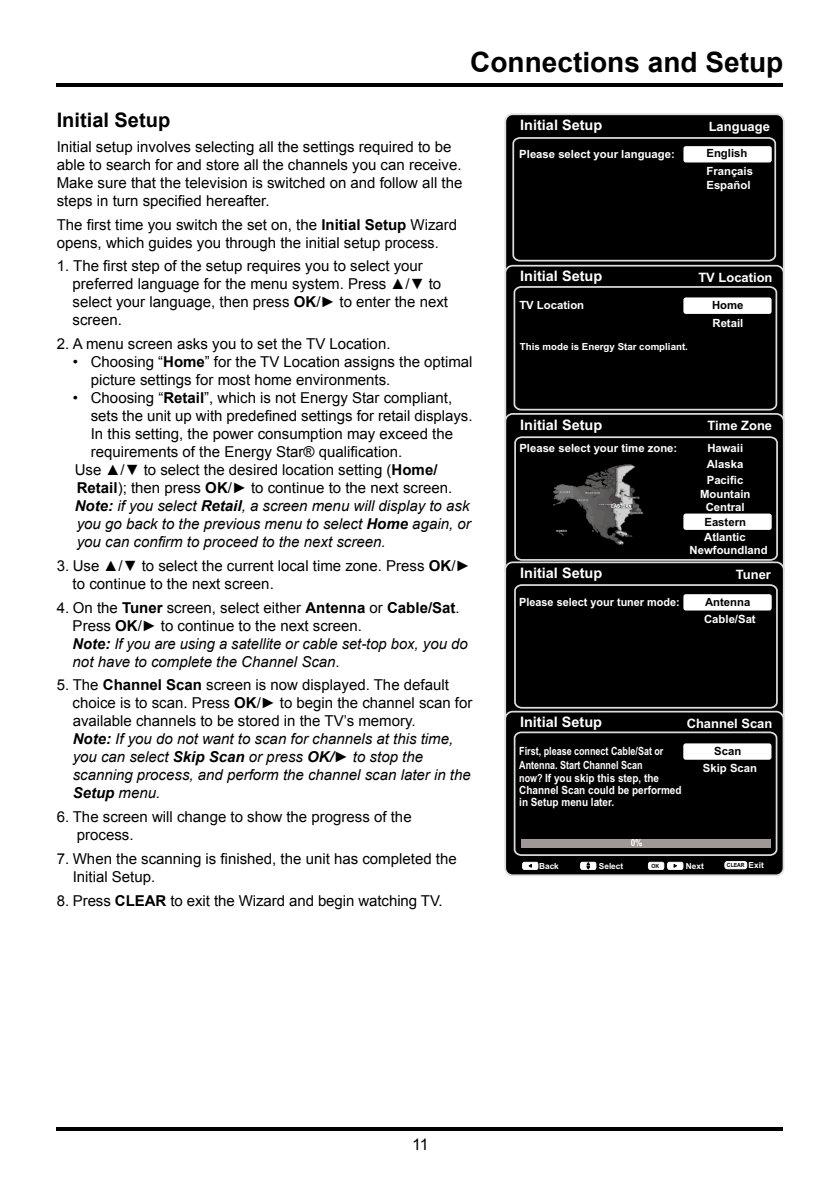
<style>
.page{position:relative;width:840px;height:1191px;background:#fff}
.page>*{position:absolute;margin:0;border:0;box-sizing:border-box;transform-origin:0 0}
.t1{font:700 28px "Arial";color:#000}
.t2{font:700 20px "Arial";color:#000}
.t3{font:16px "Arial";color:#000}
.t4{font:15px/18px "Arial";color:#000}
.t5{font:italic 15px/18px "Arial";color:#000}
.t6{font:700 14.4px "Arial";color:#fff}
.t7{font:700 13px "Arial";color:#fff}
.t8{font:700 11.4px/16.4px "Arial";color:#fff}
.t9{font:700 11.4px/13.6px "Arial";color:#fff;scale:.79 1}
.t10{font:700 11.4px/12.6px "Arial";color:#fff;scale:.88 1}
.t11{font:700 11.4px "Arial";color:#000}
.t12{font:700 11.4px "Arial";color:#fff;scale:.96 1}
.t13{font:700 9.8px "Arial";color:#fff}
.t14{font:700 9.8px "Arial";color:#fff;scale:.84 1}
.t15{font:700 8.4px "Arial";color:#fff}
.t16{font:700 5.6px "Arial";color:#000;scale:.91 1}
.t17{font:700 5.6px "Arial";color:#fff;scale:.75 1}
.s1{font-weight:700}
.s2{font-style:normal}
.s3{font-weight:700;font-style:normal}
.s4{font-weight:700;font-style:italic}
.s5{font-style:italic}
.s6{font-size:8.4px;color:#fff}
</style>
<div class="page">
<hr style="left:57px;top:83px;width:725px;height:4px;background:#000">
<hr style="left:57px;top:1127px;width:725px;height:3px;background:#000">
<div style="left:505px;top:114px;width:278px;height:164px;background:#000;border-radius:7px"></div>
<div style="left:504px;top:113px;width:280px;height:166px;border:2px solid #dcdddd;border-radius:7px"></div>
<svg style="left:511px;top:137px;width:265px;height:128px"></svg>
<div style="left:505px;top:266px;width:278px;height:163px;background:#000;border-radius:7px"></div>
<div style="left:504px;top:265px;width:280px;height:165px;border:2px solid #dcdddd;border-radius:7px"></div>
<svg style="left:513px;top:286px;width:264px;height:125px"></svg>
<svg style="left:504px;top:413px;width:280px;height:148px"></svg>
<svg style="left:514px;top:436px;width:263px;height:125px;background:#1e1e1e"></svg>
<svg style="left:504px;top:561px;width:280px;height:166px;background:#0a0a0a"></svg>
<div style="left:683px;top:594px;width:88px;height:16px;background:#fff;border-radius:2px"></div>
<div style="left:505px;top:711px;width:278px;height:164px;background:#000;border-radius:7px"></div>
<div style="left:504px;top:711px;width:279px;height:165px;border:2px solid #dcdddd;border-radius:7px"></div>
<svg style="left:647px;top:862px;width:36px;height:7px"></svg>
<svg style="left:522px;top:862px;width:16px;height:7px"></svg>
<svg style="left:580px;top:862px;width:16px;height:7px"></svg>
<div style="left:724px;top:861px;width:22px;height:7px;background:#fff;border-radius:2px"></div>
<div style="left:724px;top:861px;width:22px;height:8px;border:1px solid #fff;border-radius:2px"></div>
<svg style="left:513px;top:731px;width:264px;height:125px"></svg>
<h1 class="t1" style="left:470px;top:44px;width:314px">Connections and Setup</h1>
<h2 class="t2" style="left:57px;top:106px;width:115px">Initial Setup</h2>
<p class="t4" style="left:57px;top:138px;width:407px">Initial setup involves selecting all the settings required to be able to search for and store all the channels you can receive.<br>Make sure that the television is switched on and follow all the steps in turn specified hereafter.</p>
<p class="t4" style="left:57px;top:216px;width:402px">The first time you switch the set on, the <span class="s1">Initial Setup</span> Wizard opens, which guides you through the initial setup process.</p>
<p class="t4" style="left:73px;top:257px;width:377px;text-indent:-16px">1. The first step of the setup requires you to select your preferred language for the menu system. Press ▲/▼ to select your language, then press <span class="s1">OK</span>/► to enter the next screen.</p>
<p class="t4" style="left:57px;top:335px;width:335px">2. A menu screen asks you to set the TV Location.</p>
<p class="t4" style="left:91px;top:353px;width:383px;text-indent:-18px">• Choosing “<span class="s1">Home</span>” for the TV Location assigns the optimal picture settings for most home environments.</p>
<p class="t4" style="left:73px;top:389px;width:380px">• Choosing “<span class="s1">Retail</span>”, which is not Energy Star compliant,</p>
<p class="t4" style="left:91px;top:407px;width:383px">sets the unit up with predefined settings for retail displays.</p>
<p class="t4" style="left:91px;top:425px;width:363px">In this setting, the power consumption may exceed the</p>
<p class="t4" style="left:91px;top:443px;width:313px">requirements of the Energy Star® qualification.</p>
<p class="t4" style="left:75px;top:461px;width:364px">Use ▲/▼ to select the desired location setting (<span class="s1">Home/</span></p>
<p class="t4" style="left:77px;top:479px;width:377px"><span class="s1">Retail</span>); then press <span class="s1">OK</span>/► to continue to the next screen.</p>
<p class="t5" style="left:75px;top:497px;width:396px"><span class="s1">Note:</span> if you select <span class="s1">Retail</span>, a screen menu will display to ask</p>
<p class="t5" style="left:77px;top:515px;width:395px">you go back to the previous menu to select <span class="s1">Home</span> again, or</p>
<p class="t5" style="left:77px;top:533px;width:310px">you can confirm to proceed to the next screen.</p>
<p class="t4" style="left:73px;top:557px;width:399px;text-indent:-16px">3. Use ▲/▼ to select the current local time zone. Press <span class="s1">OK</span>/► to continue to the next screen.</p>
<p class="t5" style="left:73px;top:598px;width:396px;text-indent:-16px"><span class="s2">4. On the</span> <span class="s3">Tuner</span> <span class="s2">screen, select either</span> <span class="s3">Antenna</span> <span class="s2">or</span> <span class="s3">Cable/Sat</span><span class="s2">.<br>Press</span> <span class="s3">OK</span><span class="s2">/► to continue to the next screen.<br></span><span class="s1">Note:</span> If you are using a satellite or cable set-top box, you do not have to complete the Channel Scan<span class="s2">.</span></p>
<p class="t4" style="left:73px;top:676px;width:401px;text-indent:-16px">5. The <span class="s1">Channel Scan</span> screen is now displayed. The default choice is to scan. Press <span class="s1">OK</span>/► to begin the channel scan for available channels to be stored in the TV’s memory.<br><span class="s4">Note:</span> <span class="s5">If you do not want to scan for channels at this time, you can select</span> <span class="s4">Skip Scan</span> <span class="s5">or press</span> <span class="s4">OK/</span>► <span class="s5">to stop the scanning process, and perform the channel scan later in the </span><span class="s4">Setup</span> <span class="s5">menu.</span></p>
<p class="t4" style="left:77px;top:808px;width:336px;text-indent:-20px">6. The screen will change to show the progress of the process.</p>
<p class="t4" style="left:73px;top:849px;width:385px;text-indent:-16px">7. When the scanning is finished, the unit has completed the<br>Initial Setup.</p>
<p class="t4" style="left:57px;top:891px;width:387px">8. Press <span class="s1">CLEAR</span> to exit the Wizard and begin watching TV.</p>
<p class="t6" style="left:520px;top:116px;width:83px">Initial Setup</p>
<p class="t8" style="left:519px;top:146px;width:157px">Please select your language:</p>
<p class="t7" style="left:708px;top:118px;width:63px">Language</p>
<p class="t11" style="left:706px;top:146px;width:42px">English</p>
<p class="t8" style="left:706px;top:163px;width:48px">Français</p>
<p class="t8" style="left:706px;top:178px;width:46px">Español</p>
<p class="t6" style="left:520px;top:267px;width:83px">Initial Setup</p>
<p class="t7" style="left:698px;top:269px;width:76px">TV Location</p>
<p class="t8" style="left:519px;top:297px;width:66px">TV Location</p>
<p class="t8" style="left:712px;top:315px;width:32px">Retail</p>
<p class="t11" style="left:711px;top:297px;width:33px">Home</p>
<p class="t13" style="left:519px;top:340px;width:169px">This mode is Energy Star compliant.</p>
<p class="t15" style="left:543px;top:413px;width:21px">Back</p>
<p class="t6" style="left:520px;top:415px;width:83px">Initial Setup</p>
<p class="t7" style="left:707px;top:417px;width:66px">Time Zone</p>
<p class="t8" style="left:519px;top:440px;width:159px">Please select your time zone:</p>
<p class="t8" style="left:706px;top:456px;width:38px">Alaska<br>Pacific</p>
<p class="t8" style="left:707px;top:440px;width:37px">Hawaii</p>
<p class="t8" style="left:699px;top:487px;width:52px;line-height:13.2px;text-align:center">Mountain<br>Central</p>
<p class="t11" style="left:704px;top:514px;width:43px">Eastern</p>
<p class="t8" style="left:689px;top:531px;width:79px;line-height:12.6px;text-indent:15px">Atlantic<br>Newfoundland</p>
<p class="t17" style="left:611px;top:502px;width:29px">EASTERN</p>
<p class="t15" style="left:540px;top:562px;width:21px">Back</p>
<p class="t6" style="left:520px;top:563px;width:83px">Initial Setup</p>
<p class="t7" style="left:735px;top:565px;width:37px">Tuner</p>
<p class="t12" style="left:519px;top:594px;width:169px">Please select your tuner mode:</p>
<p class="t8" style="left:703px;top:611px;width:53px">Cable/Sat</p>
<p class="t11" style="left:704px;top:594px;width:47px">Antenna</p>
<p class="t15" style="left:534px;top:712px;width:21px">Back</p>
<p class="t15" style="left:681px;top:712px;width:20px">Next</p>
<p class="t6" style="left:519px;top:713px;width:83px">Initial Setup</p>
<p class="t7" style="left:686px;top:715px;width:87px">Channel Scan</p>
<p class="t9" style="left:519px;top:744px;width:184px">First, please connect Cable/Sat or<br>Antenna. Start Channel Scan now? If you skip this step, the</p>
<p class="t10" style="left:519px;top:784px;width:186px">Channel Scan could be performed in Setup menu later.</p>
<p class="t11" style="left:713px;top:743px;width:29px">Scan</p>
<p class="t8" style="left:702px;top:760px;width:56px">Skip Scan</p>
<p class="t14" style="left:630px;top:836px;width:16px">0%</p>
<p class="t15" style="left:538px;top:860px;width:21px">Back</p>
<p class="t15" style="left:598px;top:860px;width:26px">Select</p>
<p class="t16" style="left:651px;top:862px;width:10px">OK</p>
<p class="t15" style="left:685px;top:860px;width:20px">Next</p>
<p class="t16" style="left:726px;top:861px;width:42px">CLEAR <span class="s6">Exit</span></p>
<p class="t3" style="left:412px;top:1134px;width:18px">11</p>
</div>
